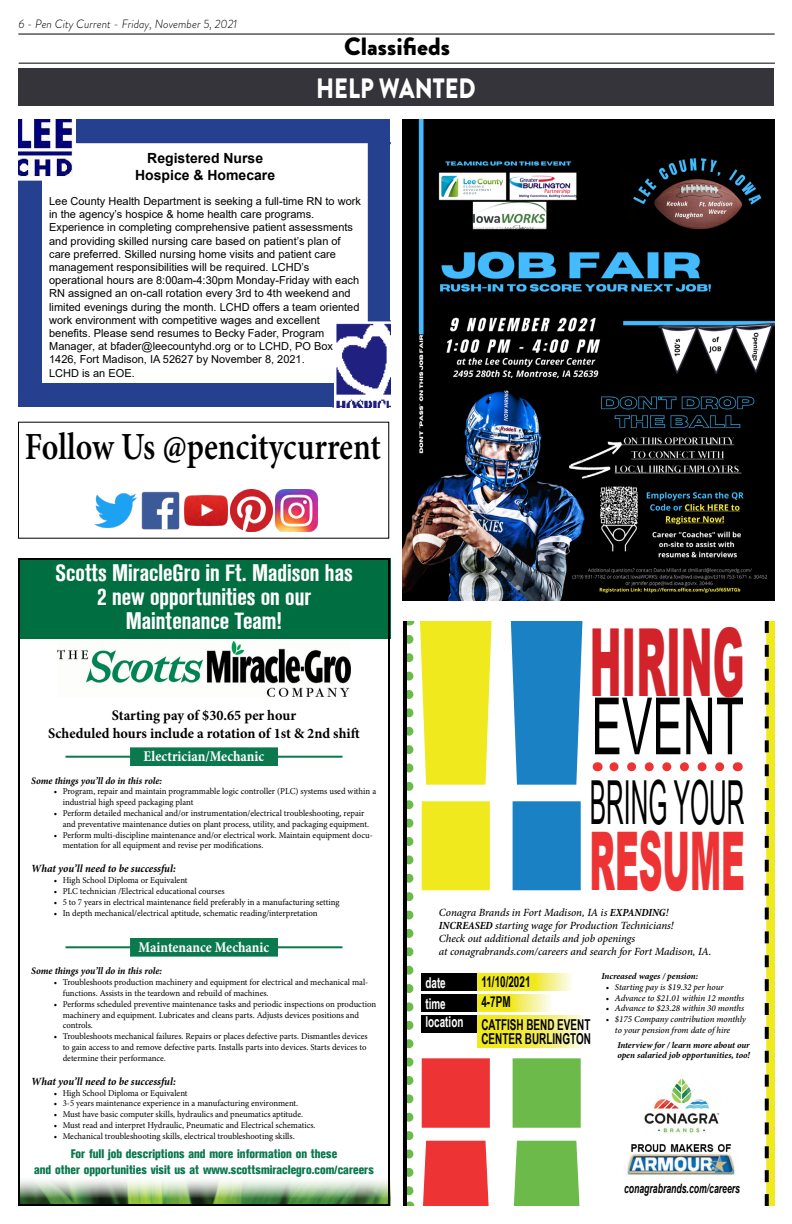
<style>
.page{position:relative;width:792px;height:1224px;background:#fff}
.page>*{position:absolute;margin:0;border:0;box-sizing:border-box;transform-origin:0 0}
.t1{font:386.8px "Advertisers Gothic";color:#f0e91d;scale:.76 1}
.t2{font:900 94px "Arial";color:#d2232a;scale:.41 1}
.t3{font:900 81px "Arial";color:#ee3335;scale:.41 1}
.t4{font:79.1px "Arial Narrow";color:#000;scale:.7 1}
.t5{font:60.8px "Arial Narrow";color:#000;scale:.49 1}
.t6{font:600 38.4px "Minion Pro";letter-spacing:-.005em;color:#000;scale:.83 1}
.t7{font:900 28px "Brandon Grotesque";color:#fff;scale:.84 1}
.t8{font:700 25px/24px "Ancona Cd";color:#fff;text-align:center}
.t9{font:900 25px "Brandon Grotesque";color:#000}
.t10{font:700 15px/20.3px "Arial Narrow";color:#000;scale:.81 1}
.t11{font:700 condensed 15px "Minion Pro";color:#fff}
.t12{font:700 15px/21px "Arial Narrow";color:#fff;scale:.81 1}
.t13{font:700 14.6px/17.6px "Minion Pro";color:#000;text-align:center}
.t14{font:700 14px/16.8px "Arial";color:#000;text-align:center}
.t15{font:800 13px/15.6px "Ancona Cd";color:#0b784e;text-align:center}
.t16{font:italic 700 13px "Arial";color:#000;scale:.67 1}
.t17{font:italic 300 12px "Brandon Grotesque";color:#000}
.t18{font:11px/13.2px "Arial";color:#000}
.t19{font:italic 500 11px/13.2px "Minion Pro";letter-spacing:-.01em;color:#000}
.t20{font:italic 700 11px "Minion Pro";color:#000}
.t21{font:italic 700 10px "Minion Pro";letter-spacing:-.005em;color:#000}
.t22{font:9px/10.8px "Minion Pro";color:#000}
.t23{font:italic 500 9px/10.8px "Minion Pro";letter-spacing:-.01em;color:#000}
.t24{font:italic 700 9px/10.8px "Minion Pro";color:#000}
.s1{color:#1a81c5}
.s2{font-weight:700;font-stretch:condensed}
</style>
<div class="page">
<hr style="left:18px;top:34px;width:757px;height:1px;background:#000">
<hr style="left:19px;top:63px;width:756px;height:1px;background:#000">
<img style="left:403px;top:119px;width:372px;height:482px">
<hr style="left:66px;top:946px;width:276px;height:2px;background:#0b784e">
<div style="left:131px;top:938px;width:146px;height:18px;background:#0b784e"></div>
<div style="left:130px;top:938px;width:148px;height:19px;border:1px solid #0b784e"></div>
<hr style="left:66px;top:756px;width:276px;height:2px;background:#0b784e">
<div style="left:131px;top:748px;width:146px;height:18px;background:#0b784e"></div>
<div style="left:130px;top:747px;width:148px;height:19px;border:1px solid #0b784e"></div>
<img style="left:21px;top:1180px;width:366px;height:23px">
<img style="left:57px;top:642px;width:294px;height:55px">
<div style="left:18px;top:558px;width:372px;height:81px;background:#016e41"></div>
<div style="left:18px;top:558px;width:372px;height:648px;border:2px solid #000"></div>
<div style="left:766px;top:621px;width:9px;height:585px;background:#f0e91d"></div>
<img style="left:644px;top:1078px;width:76px;height:56px">
<img style="left:626px;top:1144px;width:110px;height:32px">
<svg style="left:765px;top:621px;width:4px;height:585px"></svg>
<svg style="left:407px;top:639px;width:6px;height:567px"></svg>
<hr style="left:403px;top:621px;width:4px;height:585px;background:#000">
<div style="left:421px;top:974px;width:56px;height:17px;background:#000"></div>
<div style="left:421px;top:995px;width:56px;height:17px;background:#000"></div>
<div style="left:421px;top:1016px;width:56px;height:17px;background:#000"></div>
<svg style="left:477px;top:974px;width:95px;height:17px;background:#f2ec4b"></svg>
<svg style="left:477px;top:995px;width:74px;height:17px"></svg>
<svg style="left:477px;top:1016px;width:106px;height:32px;background:#f3ed5a"></svg>
<svg style="left:609px;top:762px;width:111px;height:9px"></svg>
<svg style="left:18px;top:119px;width:372px;height:288px"></svg>
<div style="left:18px;top:69px;width:756px;height:37px;background:#35343b"></div>
<img style="left:141px;top:491px;width:39px;height:39px">
<img style="left:95px;top:493px;width:42px;height:35px">
<img style="left:275px;top:489px;width:43px;height:43px">
<img style="left:230px;top:489px;width:42px;height:43px">
<img style="left:185px;top:495px;width:42px;height:30px">
<h3 class="t17" style="left:18px;top:16px;width:220px">6 - Pen City Current - Friday, November 5, 2021</h3>
<h3 class="t9" style="left:344px;top:29px;width:107px">Classifieds</h3>
<h3 class="t7" style="left:316px;top:68px;width:191px">HELP WANTED</h3>
<h3 class="t14" style="left:135px;top:150px;width:142px">Registered Nurse<br>Hospice &amp; Homecare</h3>
<p class="t18" style="left:49px;top:194px;width:313px">Lee County Health Department is seeking a full-time RN to work in the agency’s hospice &amp; home health care programs.<br>Experience in completing comprehensive patient assessments and providing skilled nursing care based on patient’s plan of care preferred. Skilled nursing home visits and patient care management responsibilities will be required. LCHD’s operational hours are 8:00am-4:30pm Monday-Friday with each RN assigned an on-call rotation every 3rd to 4th weekend and limited evenings during the month. LCHD offers a team oriented work environment with competitive wages and excellent benefits. Please send resumes to Becky Fader, Program Manager, at bfader@leecountyhd.org or to LCHD, PO Box 1426, Fort Madison, IA 52627 by November 8, 2021.<br>LCHD is an EOE.</p>
<h3 class="t6" style="left:25px;top:420px;width:430px">Follow Us @pencitycurrent</h3>
<h3 class="t8" style="left:55px;top:559px;width:299px">Scotts MiracleGro in Ft. Madison has<br>2 new opportunities on our<br>Maintenance Team!</h3>
<h3 class="t13" style="left:48px;top:707px;width:313px">Starting pay of $30.65 per hour<br>Scheduled hours include a rotation of 1st &amp; 2nd shift</h3>
<h3 class="t11" style="left:144px;top:746px;width:122px">Electrician/Mechanic</h3>
<p class="t21" style="left:31px;top:773px;width:132px">Some things you’ll do in this role:</p>
<p class="t22" style="left:63px;top:786px;width:315px;text-indent:-9px">• Program, repair and maintain programmable logic controller (PLC) systems used within a industrial high speed packaging plant</p>
<p class="t22" style="left:63px;top:808px;width:308px;text-indent:-9px">• Perform detailed mechanical and/or instrumentation/electrical troubleshooting, repair and preventative maintenance duties on plant process, utility, and packaging equipment.</p>
<p class="t22" style="left:63px;top:829px;width:312px;text-indent:-9px">• Perform multi-discipline maintenance and/or electrical work. Maintain equipment docu&shy;mentation for all equipment and revise per modifications.</p>
<p class="t20" style="left:31px;top:861px;width:146px">What you’ll need to be successful:</p>
<p class="t22" style="left:54px;top:875px;width:135px">• High School Diploma or Equivalent</p>
<p class="t22" style="left:54px;top:886px;width:172px">• PLC technician /Electrical educational courses</p>
<p class="t22" style="left:54px;top:897px;width:287px">• 5 to 7 years in electrical maintenance field preferably in a manufacturing setting</p>
<p class="t22" style="left:54px;top:907px;width:266px">• In depth mechanical/electrical aptitude, schematic reading/interpretation</p>
<h3 class="t11" style="left:139px;top:936px;width:132px">Maintenance Mechanic</h3>
<p class="t21" style="left:31px;top:964px;width:132px">Some things you’ll do in this role:</p>
<p class="t22" style="left:63px;top:977px;width:307px;text-indent:-9px">• Troubleshoots production machinery and equipment for electrical and mechanical mal&shy;functions. Assists in the teardown and rebuild of machines.</p>
<p class="t22" style="left:63px;top:999px;width:315px;text-indent:-9px">• Performs scheduled preventive maintenance tasks and periodic inspections on production machinery and equipment. Lubricates and cleans parts. Adjusts devices positions and controls.</p>
<p class="t22" style="left:63px;top:1031px;width:306px;text-indent:-9px">• Troubleshoots mechanical failures. Repairs or places defective parts. Dismantles devices to gain access to and remove defective parts. Installs parts into devices. Starts devices to determine their performance.</p>
<p class="t20" style="left:31px;top:1073px;width:146px">What you’ll need to be successful:</p>
<p class="t22" style="left:54px;top:1087px;width:135px">• High School Diploma or Equivalent</p>
<p class="t22" style="left:54px;top:1098px;width:246px">• 3-5 years maintenance experience in a manufacturing environment.</p>
<p class="t22" style="left:54px;top:1109px;width:251px">• Must have basic computer skills, hydraulics and pneumatics aptitude.</p>
<p class="t22" style="left:54px;top:1120px;width:263px">• Must read and interpret Hydraulic, Pneumatic and Electrical schematics.</p>
<p class="t22" style="left:54px;top:1131px;width:242px">• Mechanical troubleshooting skills, electrical troubleshooting skills.</p>
<h3 class="t15" style="left:34px;top:1145px;width:341px">For full job descriptions and more information on these<br>and other opportunities visit us at www.scottsmiraclegro.com/careers</h3>
<h1 class="t1" style="left:407px;top:514px;width:250px">!<span class="s1">!</span><sub>!</sub><sub>!</sub></h1>
<h2 class="t2" style="left:590px;top:594px;width:379px">HIRING</h2>
<h3 class="t4" style="left:591px;top:668px;width:219px">EVENT</h3>
<h3 class="t5" style="left:590px;top:758px;width:317px">BRING YOUR</h3>
<h3 class="t3" style="left:589px;top:802px;width:381px">RESUME</h3>
<p class="t19" style="left:439px;top:906px;width:274px">Conagra Brands in Fort Madison, IA is <span class="s2">EXPANDING</span>!<br><span class="s2">INCREASED</span> starting wage for Production Technicians!<br>Check out additional details and job openings<br>at conagrabrands.com/careers and search for Fort Madison, IA.</p>
<h3 class="t12" style="left:425px;top:971px;width:27px">date time</h3>
<h3 class="t12" style="left:425px;top:1010px;width:48px">location</h3>
<p class="t24" style="left:601px;top:970px;width:98px">Increased wages / pension:</p>
<p class="t23" style="left:606px;top:981px;width:119px">• Starting pay is $19.32 per hour</p>
<p class="t23" style="left:606px;top:992px;width:140px">• Advance to $21.01 within 12 months</p>
<p class="t23" style="left:606px;top:1003px;width:140px">• Advance to $23.28 within 30 months</p>
<p class="t23" style="left:615px;top:1014px;width:132px;text-indent:-9px">• $175 Company contribution monthly to your pension from date of hire</p>
<h3 class="t10" style="left:481px;top:971px;width:62px">11/10/2021<br>4-7PM</h3>
<h3 class="t10" style="left:481px;top:1017px;width:137px;line-height:14px">CATFISH BEND EVENT<br>CENTER BURLINGTON</h3>
<p class="t24" style="left:617px;top:1039px;width:134px">Interview for / learn more about our open salaried job opportunities, too!</p>
<h3 class="t16" style="left:624px;top:1180px;width:175px">conagrabrands.com/careers</h3>
</div>
